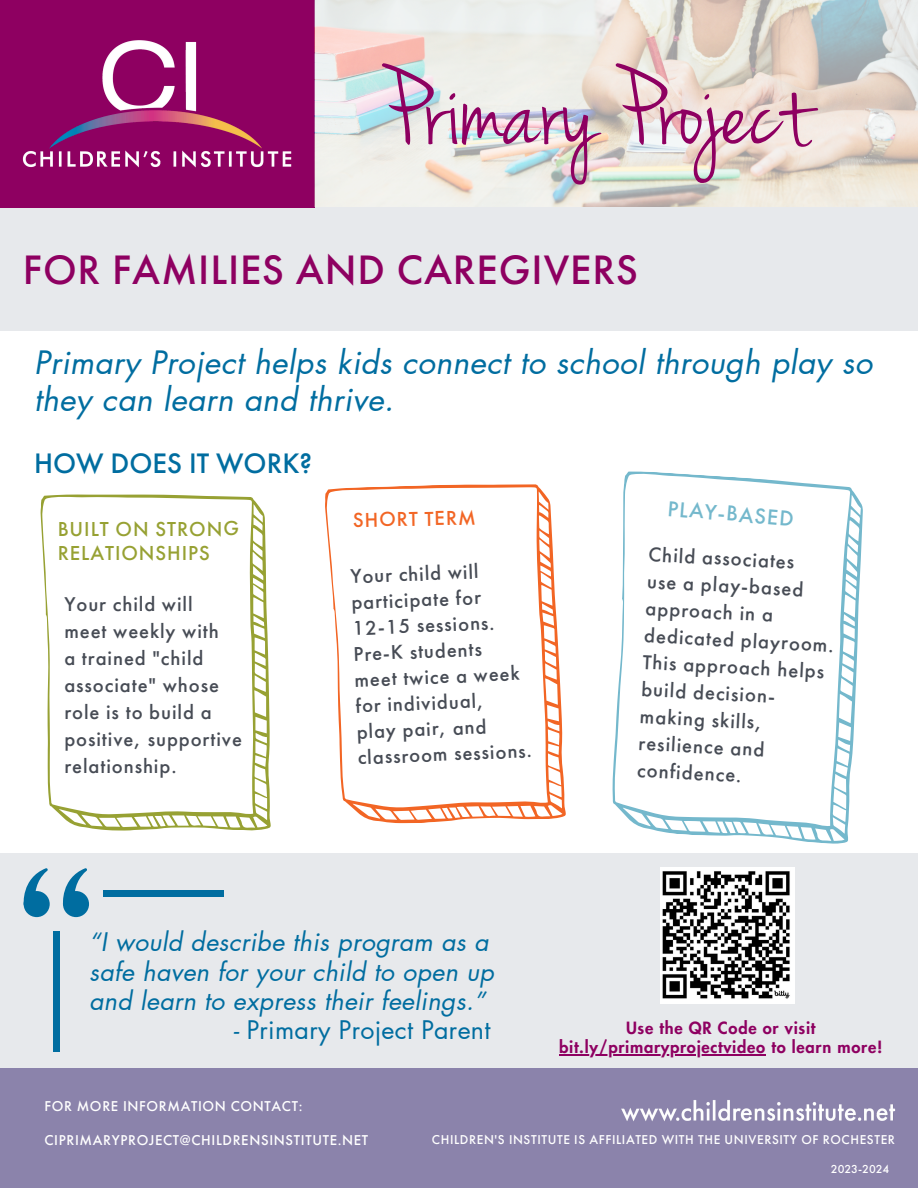
<style>
.page{position:relative;width:918px;height:1188px;background:#fff}
.page>*{position:absolute;margin:0;border:0;box-sizing:border-box;transform-origin:0 0}
.t1{font:115.5px "Jenna Sue";color:#8e0061}
.t2{font:500 42.75px "Futura PT";letter-spacing:.02em;color:#8e0061}
.t3{font:italic 31.5px/37.2px "Futura LT Pro";letter-spacing:.01em;color:#006da0}
.t4{font:500 29.25px "Futura PT";color:#006da0}
.t5{font:italic 25.05px/29.2px "Futura LT Pro";letter-spacing:.01em;color:#006da0}
.t6{font:25.05px "Futura LT Pro";letter-spacing:.01em;color:#006da0}
.t7{font:500 22.35px "Futura PT";color:#74b8cc}
.t8{font:500 21px/24.8px "Futura PT";letter-spacing:.045em;color:#97a133}
.t9{font:500 21px "Futura PT";color:#f26524}
.t10{font:500 20.85px/27px "Futura PT";color:#474c55}
.t11{font:500 20.7px/27px "Futura PT";letter-spacing:.045em;color:#474c55}
.t12{font:800 16.5px "Futura LT Pro";letter-spacing:.045em;color:#8e0061}
.t13{font:500 14.85px "Futura PT";letter-spacing:.045em;color:#fff}
.t14{font:500 13.35px "Futura PT";letter-spacing:.045em;color:#fff}
.t15{font:500 12px "Futura PT";color:#fff}
.s1{font-style:italic}
</style>
<div class="page">
<div style="left:0;top:208px;width:918px;height:123px;background:#e7e9ec"></div>
<div style="left:0;top:0;width:314px;height:208px;background:#8e0061"></div>
<img style="left:22px;top:40px;width:270px;height:128px">
<div style="left:0;top:853px;width:918px;height:234px;background:#e7e9ec"></div>
<div style="left:0;top:1068px;width:918px;height:120px;background:#8b83ab"></div>
<img style="left:621px;top:1100px;width:275px;height:21px">
<svg style="left:40px;top:494px;width:231px;height:337px"></svg>
<svg style="left:325px;top:484px;width:241px;height:340px"></svg>
<svg style="left:612px;top:471px;width:251px;height:373px"></svg>
<img style="left:661px;top:868px;width:133px;height:136px">
<img style="left:314px;top:0;width:604px;height:207px">
<div style="left:63px;top:891px;width:26px;height:26px;background:#006da0;border-radius:50%"></div>
<svg style="left:62px;top:868px;width:26px;height:45px"></svg>
<div style="left:24px;top:891px;width:26px;height:26px;background:#006da0;border-radius:50%"></div>
<svg style="left:23px;top:868px;width:25px;height:45px"></svg>
<div style="left:53px;top:931px;width:6px;height:121px;background:#006da0"></div>
<div style="left:103px;top:890px;width:121px;height:6px;background:#006da0"></div>
<hr style="left:559px;top:1055px;width:207px;height:1px;background:#8e0061">
<h3 class="t1" style="left:383px;top:57px;width:429px">Primary Project</h3>
<p class="t2" style="left:23px;top:242px;width:617px">FOR FAMILIES AND CAREGIVERS</p>
<p class="t3" style="left:34px;top:345px;width:840px">Primary Project helps kids connect to school through play so they can learn and thrive.</p>
<p class="t4" style="left:34px;top:444px;width:279px">HOW DOES IT WORK?</p>
<h2 class="t8" style="left:58px;top:516px;width:183px">BUILT ON STRONG<br>RELATIONSHIPS</h2>
<h4 class="t11" style="left:64px;top:590px;width:179px">Your child will<br>meet weekly with<br>a trained "child associate" whose role is to build a positive, supportive relationship.</h4>
<p class="t9" style="left:353px;top:506px;width:124px;rotate:-1deg">SHORT TERM</p>
<p class="t11" style="left:350px;top:563px;width:144px;line-height:26px;rotate:-2deg">Your child will participate for<br>12-15 sessions.<br>Pre-K students</p>
<p class="t11" style="left:354px;top:666px;width:167px;line-height:26px;rotate:-2deg">meet twice a week for individual,</p>
<p class="t11" style="left:356px;top:718px;width:176px;line-height:25.8px;rotate:-2deg">play pair, and classroom sessions.</p>
<p class="t7" style="left:669px;top:493px;width:128px;rotate:5deg">PLAY-BASED</p>
<h6 class="t10" style="left:649px;top:540px;width:148px;rotate:3deg">Child associates</h6>
<p class="t10" style="left:648px;top:567px;width:191px;rotate:3deg">use a play-based approach in a dedicated playroom.<br>This approach helps build decision&shy;making skills, resilience and confidence.</p>
<p class="t5" style="left:89px;top:929px;width:406px">“I would describe this program as a safe haven for your child to open up and learn to express their feelings.”</p>
<p class="t6" style="left:233px;top:1018px;width:259px"><span class="s1">-</span> Primary Project Parent</p>
<h5 class="t12" style="left:626px;top:1021px;width:191px">Use the QR Code or visit</h5>
<p class="t12" style="left:559px;top:1040px;width:325px">bit.ly/primaryprojectvideo to learn more!</p>
<h6 class="t13" style="left:44px;top:1096px;width:260px">FOR MORE INFORMATION CONTACT:</h6>
<p class="t13" style="left:44px;top:1130px;width:325px">CIPRIMARYPROJECT@CHILDRENSINSTITUTE.NET</p>
<p class="t14" style="left:432px;top:1130px;width:465px">CHILDREN'S INSTITUTE IS AFFILIATED WITH THE UNIVERSITY OF ROCHESTER</p>
<h6 class="t15" style="left:831px;top:1161px;width:60px">2023-2024</h6>
</div>
